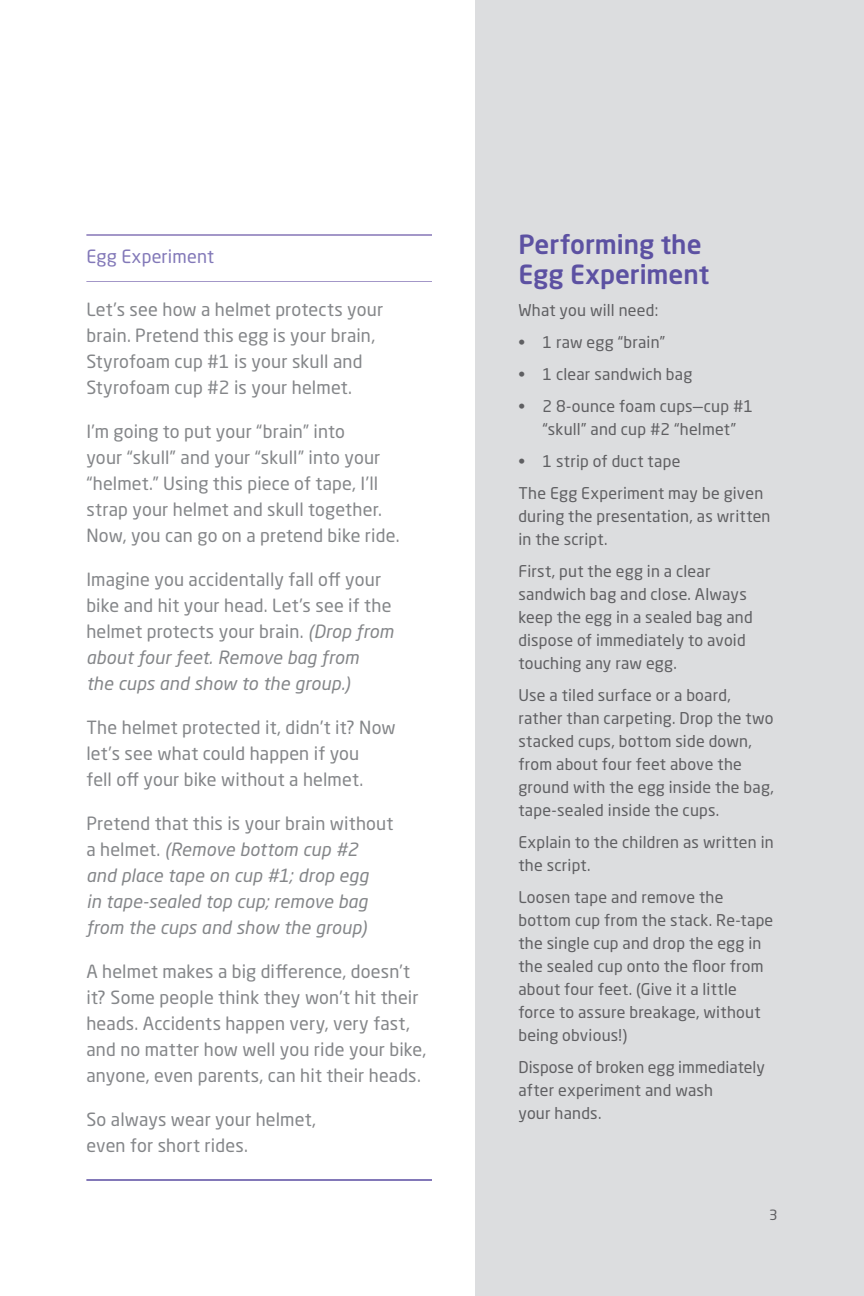
<style>
.page{position:relative;width:864px;height:1296px;background:#fff}
.page>*{position:absolute;margin:0;border:0;box-sizing:border-box;transform-origin:0 0}
.NM_-_Table_Title{font:500 26px/30px "Neo Sans Pro";color:#5c51a2}
.NM_-_Bullet_List{font:18px/26px "Neo Sans Pro";letter-spacing:.01em;color:#848689}
.NM_-_Bullet_List-2{font:italic 18px/26px "Neo Sans Pro";letter-spacing:.01em;color:#848689}
.NM_-_Bullet_List__la{font:18px/26px "Neo Sans Pro";letter-spacing:.005em;color:#848689}
.NM_-_Bullet_List_Hea{font:18px "Neo Sans Pro";letter-spacing:.01em;color:#8278b8}
.NM_-_Table_Text{font:16px/23px "Neo Sans Pro";letter-spacing:.015em;color:#5f5f62}
.t1{font:14px "Neo Sans Pro";color:#5f5f62}
.s1{font-style:italic}
.s2{font-style:normal}
</style>
<div class="page">
<div style="left:475px;top:0;width:389px;height:1296px;background:#dcdddf"></div>
<hr style="left:86px;top:234px;width:346px;height:2px;background:#a397c8">
<hr style="left:86px;top:281px;width:346px;height:1px;background:#a397c8">
<hr style="left:86px;top:1179px;width:346px;height:2px;background:#8278b8">
<p class="NM_-_Bullet_List_Hea" style="left:86px;top:245px;width:129px">Egg Experiment</p>
<p class="NM_-_Bullet_List" style="left:86px;top:296px;width:298px">Let’s see how a helmet protects your brain. Pretend this egg is your brain, Styrofoam cup #1 is your skull and Styrofoam cup #2 is your helmet.</p>
<p class="NM_-_Bullet_List" style="left:86px;top:418px;width:315px">I’m going to put your “brain” into<br>your “skull” and your “skull” into your “helmet.” Using this piece of tape, I’ll strap your helmet and skull together.<br>Now, you can go on a pretend bike ride.</p>
<p class="NM_-_Bullet_List" style="left:86px;top:566px;width:309px">Imagine you accidentally fall off your bike and hit your head. Let’s see if the helmet protects your brain. <span class="s1">(Drop from about four feet. Remove bag from<br>the cups and show to the group.)</span></p>
<p class="NM_-_Bullet_List" style="left:86px;top:714px;width:311px">The helmet protected it, didn’t it? Now let’s see what could happen if you<br>fell off your bike without a helmet.</p>
<p class="NM_-_Bullet_List-2" style="left:86px;top:810px;width:309px"><span class="s2">Pretend that this is your brain without a helmet.</span> (Remove bottom cup #2<br>and place tape on cup #1; drop egg<br>in tape-sealed top cup; remove bag from the cups and show the group)</p>
<p class="NM_-_Bullet_List" style="left:86px;top:958px;width:342px">A helmet makes a big difference, doesn’t it? Some people think they won’t hit their heads. Accidents happen very, very fast, and no matter how well you ride your bike, anyone, even parents, can hit their heads.</p>
<p class="NM_-_Bullet_List__la" style="left:86px;top:1106px;width:231px">So always wear your helmet, even for short rides.</p>
<p class="NM_-_Table_Title" style="left:518px;top:229px;width:192px">Performing the<br>Egg Experiment</p>
<p class="NM_-_Table_Text" style="left:518px;top:298px;width:141px">What you will need:</p>
<p class="NM_-_Table_Text" style="left:518px;top:330px;width:148px">• 1 raw egg “brain”</p>
<p class="NM_-_Table_Text" style="left:518px;top:362px;width:175px">• 1 clear sandwich bag</p>
<p class="NM_-_Table_Text" style="left:518px;top:394px;width:236px;text-align:center">• 2 8-ounce foam cups—cup #1 “skull” and cup #2 “helmet”</p>
<p class="NM_-_Table_Text" style="left:518px;top:449px;width:164px">• 1 strip of duct tape</p>
<p class="NM_-_Table_Text" style="left:518px;top:481px;width:254px">The Egg Experiment may be given during the presentation, as written in the script.</p>
<p class="NM_-_Table_Text" style="left:518px;top:559px;width:236px">First, put the egg in a clear sandwich bag and close. Always keep the egg in a sealed bag and dispose of immediately to avoid touching any raw egg.</p>
<p class="NM_-_Table_Text" style="left:518px;top:683px;width:257px">Use a tiled surface or a board, rather than carpeting. Drop the two stacked cups, bottom side down, from about four feet above the ground with the egg inside the bag, tape-sealed inside the cups.</p>
<p class="NM_-_Table_Text" style="left:518px;top:830px;width:257px">Explain to the children as written in the script.</p>
<p class="NM_-_Table_Text" style="left:518px;top:885px;width:256px">Loosen tape and remove the bottom cup from the stack. Re-tape the single cup and drop the egg in the sealed cup onto the floor from about four feet. (Give it a little force to assure breakage, without being obvious!)</p>
<p class="NM_-_Table_Text" style="left:518px;top:1055px;width:248px">Dispose of broken egg immediately after experiment and wash<br>your hands.</p>
<p class="t1" style="left:769px;top:1207px;width:10px">3</p>
</div>
